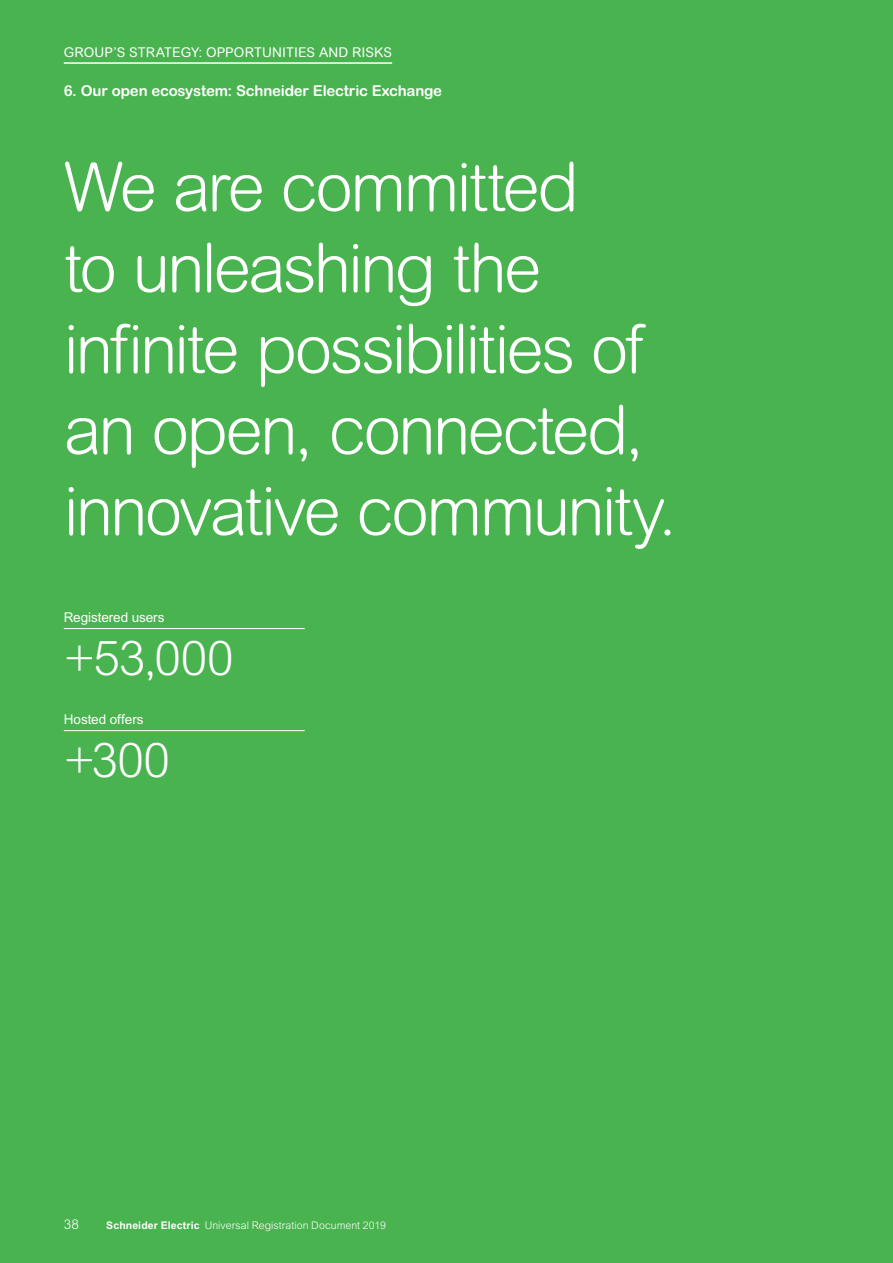
<style>
.page{position:relative;width:893px;height:1263px;background:#49b350}
.page>*{position:absolute;margin:0;border:0;box-sizing:border-box;transform-origin:0 0}
.t1{font:300 67.5px/81px "Arial Rounded MT Pro";letter-spacing:-.04em;color:#fff}
.t2{font:300 48px "Arial Rounded MT Pro";letter-spacing:-.005em;color:#fff}
.t3{font:700 15px "Arial Rounded MT Pro";letter-spacing:-.02em;color:#fff}
.t4{font:13.5px "Arial Rounded MT Pro";letter-spacing:.01em;color:#fff}
.t5{font:13.5px "Arial MT Pro";letter-spacing:-.005em;color:#fff}
.t6{font:300 13.5px "Arial MT Pro";color:#fff}
.t7{font:300 10.5px "Arial MT Pro";letter-spacing:.005em;color:#fff}
.s1{font-weight:700}
</style>
<div class="page">
<hr style="left:64px;top:62px;width:328px;height:2px;background:#fff">
<hr style="left:64px;top:628px;width:241px;height:1px;background:#fff">
<hr style="left:64px;top:730px;width:241px;height:1px;background:#fff">
<p class="t4" style="left:64px;top:48px;width:330px">GROUP’S STRATEGY: OPPORTUNITIES AND RISKS</p>
<p class="t3" style="left:64px;top:85px;width:380px">6. Our open ecosystem: Schneider Electric Exchange</p>
<p class="t1" style="left:64px;top:155px;width:615px">We are committed<br>to unleashing the infinite possibilities of an open, connected, innovative community.</p>
<p class="t5" style="left:64px;top:612px;width:102px">Registered users</p>
<p class="t2" style="left:64px;top:641px;width:171px">+53,000</p>
<p class="t5" style="left:64px;top:714px;width:81px">Hosted offers</p>
<p class="t2" style="left:64px;top:743px;width:108px">+300</p>
<p class="t6" style="left:64px;top:1219px;width:17px">38</p>
<p class="t7" style="left:106px;top:1221px;width:281px"><span class="s1">Schneider Electric</span> Universal Registration Document 2019</p>
</div>
